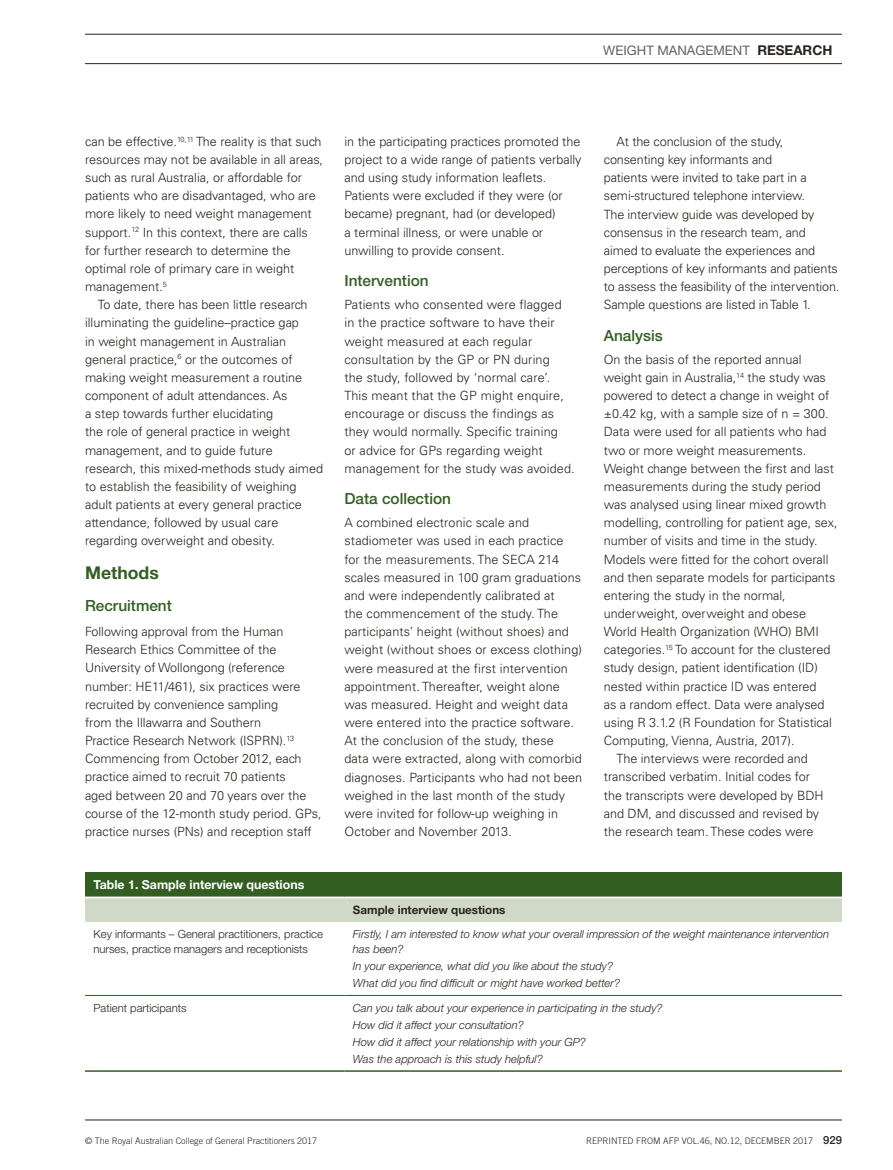
<style>
.page{position:relative;width:893px;height:1170px;background:#fff}
.page>*{position:absolute;margin:0;border:0;box-sizing:border-box;transform-origin:0 0}
.t1{font:700 17.7px "Helvetica Neue LT Std";color:#335e22}
.t2{font:500 15.3px "Helvetica Neue LT Std";color:#335e22}
.t3{font:13.2px "Helvetica Neue LT Std";color:#64615e}
.t4{font:300 12.75px/18.1px "Univers LT";color:#28231d}
.t5{font:700 12.3px "Helvetica Neue LT Std";color:#fff}
.t6{font:700 11.7px "Helvetica Neue LT Std";color:#28231d}
.t7{font:italic 300 11.25px/17.1px "Helvetica Neue LT Std";color:#28231d}
.t8{font:300 11.25px/15px "Helvetica Neue LT Std";color:#28231d}
.t9{font:500 11.25px "Helvetica Neue LT Std";color:#28231d}
.t10{font:300 9px "Trade Gothic LT";color:#28231d}
.s1{font-weight:700;font-size:13.5px;color:#28231d}
</style>
<div class="page">
<hr style="left:85px;top:1119px;width:757px;height:1px;background:#28231d">
<hr style="left:85px;top:34px;width:757px;height:1px;background:#28231d">
<hr style="left:85px;top:63px;width:757px;height:1px;background:#28231d">
<div style="left:85px;top:871px;width:757px;height:26px;background:#335e22"></div>
<div style="left:85px;top:898px;width:757px;height:23px;background:#d0d9c7"></div>
<hr style="left:85px;top:896px;width:259px;height:2px;background:#fff">
<hr style="left:344px;top:896px;width:498px;height:2px;background:#fff">
<hr style="left:85px;top:994px;width:259px;height:1px;background:#335e22">
<hr style="left:344px;top:994px;width:498px;height:1px;background:#335e22">
<hr style="left:85px;top:1070px;width:259px;height:1px;background:#335e22">
<hr style="left:344px;top:1070px;width:498px;height:1px;background:#335e22">
<p class="t3" style="left:603px;top:42px;width:231px">WEIGHT MANAGEMENT <span class="s1">RESEARCH</span></p>
<p class="t4" style="left:85px;top:132px;width:240px">can be effective.<sup>10,11</sup> The reality is that such resources may not be available in all areas, such as rural Australia, or affordable for patients who are disadvantaged, who are more likely to need weight management support.<sup>12</sup> In this context, there are calls for further research to determine the optimal role of primary care in weight management.<sup>5</sup></p>
<p class="t4" style="left:85px;top:295px;width:240px;text-indent:13px">To date, there has been little research illuminating the guideline–practice gap<br>in weight management in Australian general practice,<sup>6</sup> or the outcomes of making weight measurement a routine component of adult attendances. As<br>a step towards further elucidating<br>the role of general practice in weight management, and to guide future research, this mixed-methods study aimed to establish the feasibility of weighing adult patients at every general practice attendance, followed by usual care regarding overweight and obesity.</p>
<h1 class="t1" style="left:85px;top:562px;width:75px">Methods</h1>
<p class="t2" style="left:85px;top:596px;width:88px">Recruitment</p>
<p class="t4" style="left:85px;top:622px;width:238px">Following approval from the Human Research Ethics Committee of the University of Wollongong (reference number: HE11/461), six practices were recruited by convenience sampling<br>from the Illawarra and Southern<br>Practice Research Network (ISPRN).<sup>13<br></sup>Commencing from October 2012, each practice aimed to recruit 70 patients<br>aged between 20 and 70 years over the course of the 12-month study period. GPs, practice nurses (PNs) and reception staff</p>
<p class="t5" style="left:94px;top:876px;width:212px">Table 1. Sample interview questions</p>
<p class="t4" style="left:344px;top:132px;width:239px">in the participating practices promoted the project to a wide range of patients verbally and using study information leaflets.<br>Patients were excluded if they were (or became) pregnant, had (or developed)<br>a terminal illness, or were unable or unwilling to provide consent.</p>
<p class="t2" style="left:344px;top:272px;width:86px">Intervention</p>
<p class="t4" style="left:344px;top:295px;width:232px">Patients who consented were flagged in the practice software to have their weight measured at each regular consultation by the GP or PN during<br>the study, followed by ‘normal care’.<br>This meant that the GP might enquire, encourage or discuss the findings as they would normally. Specific training<br>or advice for GPs regarding weight management for the study was avoided.</p>
<p class="t2" style="left:344px;top:489px;width:108px">Data collection</p>
<p class="t4" style="left:344px;top:513px;width:239px">A combined electronic scale and stadiometer was used in each practice<br>for the measurements. The SECA 214 scales measured in 100 gram graduations and were independently calibrated at<br>the commencement of the study. The participants’ height (without shoes) and weight (without shoes or excess clothing) were measured at the first intervention appointment. Thereafter, weight alone was measured. Height and weight data were entered into the practice software.<br>At the conclusion of the study, these<br>data were extracted, along with comorbid diagnoses. Participants who had not been weighed in the last month of the study were invited for follow-up weighing in October and November 2013.</p>
<p class="t6" style="left:353px;top:902px;width:154px">Sample interview questions</p>
<p class="t4" style="left:604px;top:132px;width:237px;text-indent:13px">At the conclusion of the study, consenting key informants and<br>patients were invited to take part in a semi‑structured telephone interview.<br>The interview guide was developed by consensus in the research team, and aimed to evaluate the experiences and perceptions of key informants and patients to assess the feasibility of the intervention.<br>Sample questions are listed in Table 1.</p>
<p class="t2" style="left:604px;top:326px;width:60px">Analysis</p>
<p class="t4" style="left:604px;top:350px;width:199px">On the basis of the reported annual</p>
<p class="t4" style="left:604px;top:368px;width:224px">weight gain in Australia,<sup>14</sup> the study was</p>
<p class="t4" style="left:604px;top:386px;width:227px">powered to detect a change in weight of</p>
<p class="t4" style="left:604px;top:404px;width:226px">±0.42 kg, with a sample size of n = 300.</p>
<p class="t4" style="left:604px;top:423px;width:224px">Data were used for all patients who had</p>
<p class="t4" style="left:604px;top:441px;width:204px">two or more weight measurements.</p>
<p class="t4" style="left:604px;top:459px;width:232px">Weight change between the first and last</p>
<p class="t4" style="left:604px;top:477px;width:218px">measurements during the study period</p>
<p class="t4" style="left:604px;top:495px;width:224px">was analysed using linear mixed growth</p>
<p class="t4" style="left:604px;top:513px;width:235px">modelling, controlling for patient age, sex,</p>
<p class="t4" style="left:604px;top:531px;width:215px">number of visits and time in the study.</p>
<p class="t4" style="left:604px;top:550px;width:226px">Models were fitted for the cohort overall</p>
<p class="t4" style="left:604px;top:568px;width:233px">and then separate models for participants</p>
<p class="t4" style="left:604px;top:586px;width:183px">entering the study in the normal,</p>
<p class="t4" style="left:604px;top:604px;width:204px">underweight, overweight and obese</p>
<p class="t4" style="left:604px;top:622px;width:217px">World Health Organization (WHO) BMI</p>
<p class="t4" style="left:604px;top:640px;width:228px">categories.<sup>15</sup> To account for the clustered</p>
<p class="t4" style="left:604px;top:658px;width:216px">study design, patient identification (ID)</p>
<p class="t4" style="left:604px;top:677px;width:214px">nested within practice ID was entered</p>
<p class="t4" style="left:604px;top:695px;width:222px">as a random effect. Data were analysed</p>
<p class="t4" style="left:604px;top:713px;width:230px">using R 3.1.2 (R Foundation for Statistical</p>
<p class="t4" style="left:604px;top:731px;width:192px">Computing, Vienna, Austria, 2017).</p>
<p class="t4" style="left:617px;top:749px;width:193px">The interviews were recorded and</p>
<p class="t4" style="left:604px;top:767px;width:208px">transcribed verbatim. Initial codes for</p>
<p class="t4" style="left:604px;top:786px;width:221px">the transcripts were developed by BDH</p>
<p class="t4" style="left:604px;top:804px;width:217px">and DM, and discussed and revised by</p>
<p class="t4" style="left:604px;top:822px;width:211px">the research team. These codes were</p>
<p class="t8" style="left:94px;top:926px;width:231px">Key informants – General practitioners, practice nurses, practice managers and receptionists</p>
<p class="t7" style="left:353px;top:926px;width:478px;line-height:15px">Firstly, I am interested to know what your overall impression of the weight maintenance intervention has been?</p>
<p class="t7" style="left:353px;top:957px;width:269px">In your experience, what did you like about the study?<br>What did you find difficult or might have worked better?</p>
<p class="t8" style="left:94px;top:999px;width:94px">Patient participants</p>
<p class="t7" style="left:353px;top:998px;width:311px">Can you talk about your experience in participating in the study?<br>How did it affect your consultation?<br>How did it affect your relationship with your GP?<br>Was the approach is this study helpful?</p>
<p class="t10" style="left:85px;top:1135px;width:234px">© The Royal Australian College of General Practitioners 2017</p>
<p class="t10" style="left:586px;top:1135px;width:229px">REPRINTED FROM AFP VOL.46, NO.12, DECEMBER 2017</p>
<p class="t9" style="left:823px;top:1133px;width:20px">929</p>
</div>
